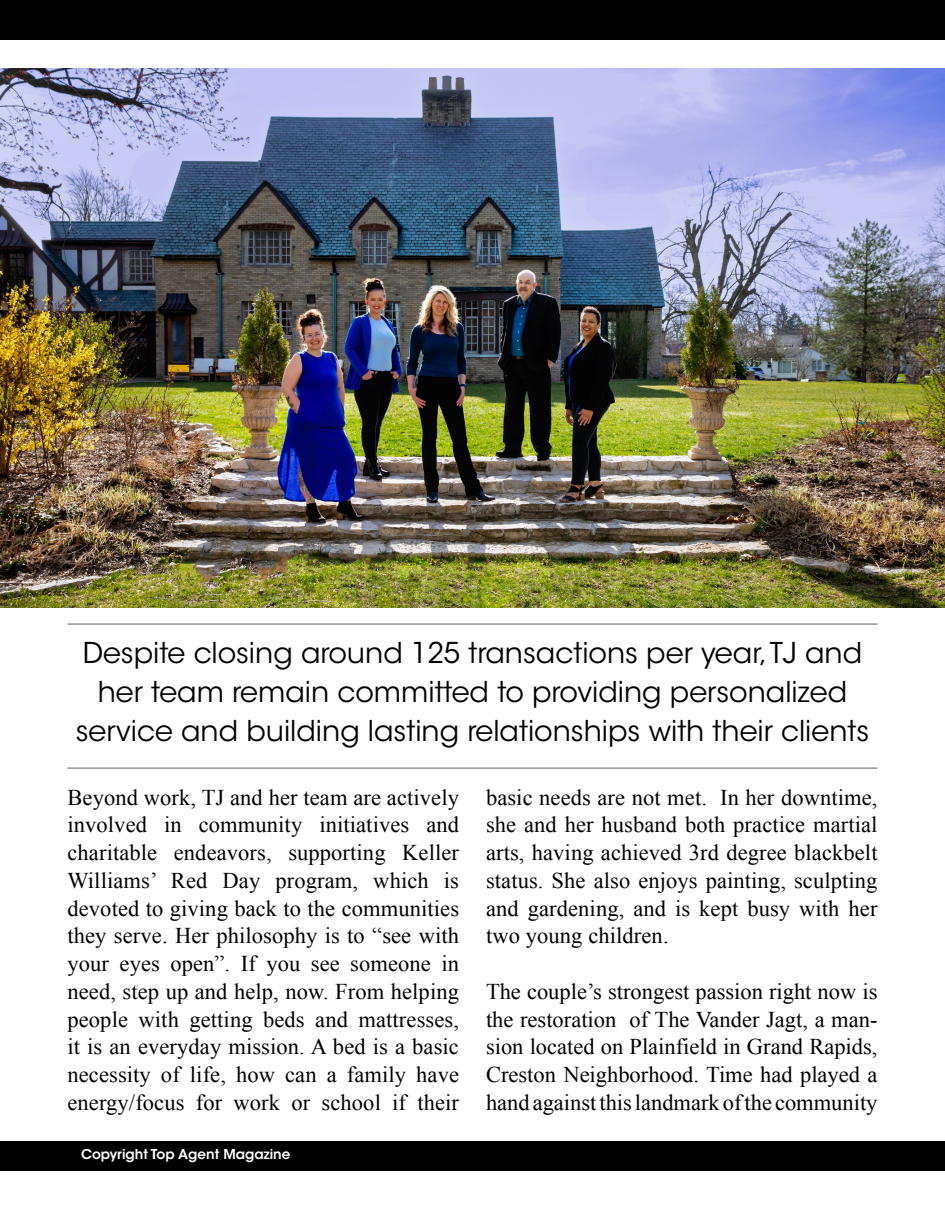
<style>
.page{position:relative;width:945px;height:1215px;background:#fff}
.page>*{position:absolute;margin:0;border:0;box-sizing:border-box;transform-origin:0 0}
.body{font:28.5px/39px "ITC Avant Garde Std";color:#000;text-align:center}
.body_hypenate{font:22.5px/27.8px "Times New Roman";letter-spacing:.005em;color:#000;text-align:justify}
.t1{font:600 13.5px "ITC Avant Garde Std";color:#fff}
</style>
<div class="page">
<div style="left:0;top:1141px;width:945px;height:29px;background:#000"></div>
<div style="left:0;top:0;width:945px;height:40px;background:#000"></div>
<img style="left:0;top:68px;width:945px;height:540px">
<hr style="left:68px;top:767px;width:809px;height:2px;background:#939598">
<hr style="left:68px;top:623px;width:810px;height:2px;background:#939598">
<p class="body" style="left:76px;top:634px;width:795px">Despite closing around 125 transactions per year, TJ and her team remain committed to providing personalized service and building lasting relationships with their clients</p>
<p class="body_hypenate" style="left:68px;top:783px;width:393px">Beyond work, TJ and her team are actively involved in community initiatives and charitable endeavors, supporting Keller Williams’ Red Day program, which is devoted to giving back to the communities they serve. Her philosophy is to “see with your eyes open”. If you see someone in need, step up and help, now. From helping people with getting beds and mattresses, it is an everyday mission. A bed is a basic necessity of life, how can a family have energy/focus for work or school if their</p>
<p class="body_hypenate" style="left:486px;top:783px;width:393px">basic needs are not met. In her downtime, she and her husband both practice martial arts, having achieved 3rd degree blackbelt status. She also enjoys painting, sculpting and gardening, and is kept busy with her two young children.</p>
<p class="body_hypenate" style="left:486px;top:977px;width:393px">The couple’s strongest passion right now is the restoration of The Vander Jagt, a man&shy;sion located on Plainfield in Grand Rapids, Creston Neighborhood. Time had played a hand against this landmark of the community</p>
<p class="t1" style="left:81px;top:1146px;width:211px">Copyright Top Agent Magazine</p>
</div>
